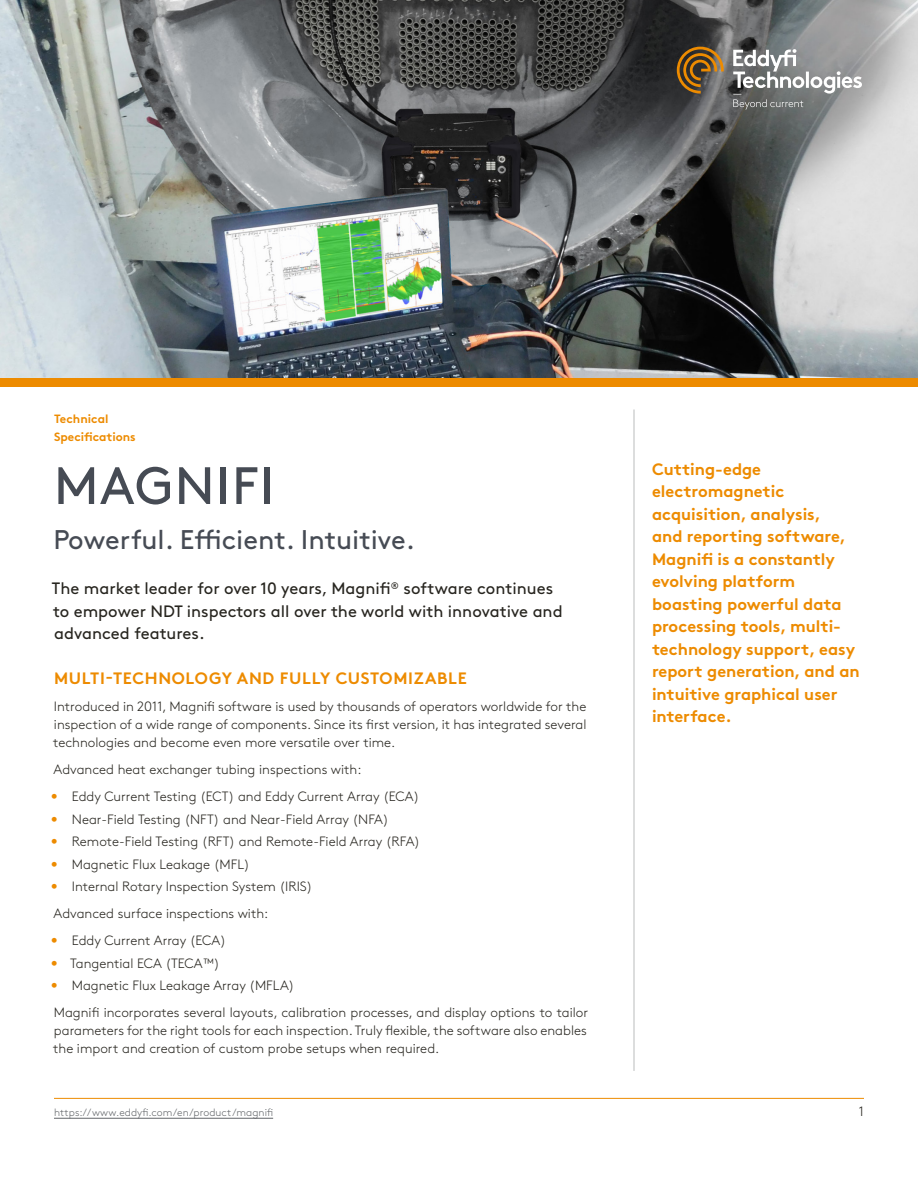
<style>
.page{position:relative;width:918px;height:1188px;background:#fff}
.page>*{position:absolute;margin:0;border:0;box-sizing:border-box;transform-origin:0 0}
.H03_-_35__cap__reg{font:52.5px "Brown Std";letter-spacing:.02em;color:#464b54}
.D02_-_18__reg{font:27px "Brown Std";color:#464b54}
.I02_-_X-ind__0p6__X{font:700 16.5px/22.5px "Brown Std";color:#ed8b00}
.I01_-_X-ind__0p6__BL{font:16.5px/22.5px "Brown Std";color:#27251f}
.SH01_-_11__cap__oran{font:700 16.5px "Brown Std";letter-spacing:.04em;color:#ed8b00}
.B01_-_X-ind__0p6{font:300 13.5px/18px "Brown Std";color:#27251f;text-align:justify}
.T01_-_Type{font:700 12px/18px "Brown Std";color:#ed8b00}
.B01_-_X-ind__0p6-2{font:300 10.5px "Brown Std";letter-spacing:.005em;color:#63666a}
.s1{color:#ed8b00}
</style>
<div class="page">
<img style="left:0;top:0;width:918px;height:378px">
<hr style="left:634px;top:410px;width:1px;height:661px;background:#bbbcbc">
<hr style="left:54px;top:1098px;width:810px;height:1px;background:#ed8b00">
<hr style="left:54px;top:1118px;width:219px;height:1px;background:#63666a">
<div style="left:0;top:378px;width:918px;height:9px;background:#ed8b00"></div>
<svg style="left:677px;top:47px;width:47px;height:47px;background:#795d36"></svg>
<svg style="left:733px;top:49px;width:129px;height:61px;background:#969898"></svg>
<p class="T01_-_Type" style="left:54px;top:410px;width:83px">Technical<br>Specifications</p>
<p class="H03_-_35__cap__reg" style="left:54px;top:455px;width:222px">MAGNIFI</p>
<p class="D02_-_18__reg" style="left:53px;top:524px;width:363px">Powerful. Efficient. Intuitive.</p>
<p class="I01_-_X-ind__0p6__BL" style="left:52px;top:577px;width:512px">The market leader for over 10 years, Magnifi<sup>®</sup> software continues to empower NDT inspectors all over the world with innovative and advanced features.</p>
<p class="SH01_-_11__cap__oran" style="left:54px;top:668px;width:414px">MULTI-TECHNOLOGY AND FULLY CUSTOMIZABLE</p>
<p class="B01_-_X-ind__0p6" style="left:53px;top:698px;width:535px">Introduced in 2011, Magnifi software is used by thousands of operators worldwide for the inspection of a wide range of components. Since its first version, it has integrated several technologies and become even more versatile over time.</p>
<p class="B01_-_X-ind__0p6" style="left:54px;top:761px;width:309px">Advanced heat exchanger tubing inspections with:</p>
<p class="B01_-_X-ind__0p6" style="left:51px;top:788px;width:370px"><span class="s1">•</span> Eddy Current Testing (ECT) and Eddy Current Array (ECA)</p>
<p class="B01_-_X-ind__0p6" style="left:51px;top:810px;width:340px"><span class="s1">•</span> Near-Field Testing (NFT) and Near-Field Array (NFA)</p>
<p class="B01_-_X-ind__0p6" style="left:51px;top:833px;width:371px"><span class="s1">•</span> Remote-Field Testing (RFT) and Remote-Field Array (RFA)</p>
<p class="B01_-_X-ind__0p6" style="left:51px;top:855px;width:201px"><span class="s1">•</span> Magnetic Flux Leakage (MFL)</p>
<p class="B01_-_X-ind__0p6" style="left:51px;top:878px;width:263px"><span class="s1">•</span> Internal Rotary Inspection System (IRIS)</p>
<p class="B01_-_X-ind__0p6" style="left:54px;top:905px;width:216px">Advanced surface inspections with:</p>
<p class="B01_-_X-ind__0p6" style="left:51px;top:932px;width:177px"><span class="s1">•</span> Eddy Current Array (ECA)</p>
<p class="B01_-_X-ind__0p6" style="left:51px;top:954px;width:171px"><span class="s1">•</span> Tangential ECA (TECA™)</p>
<p class="B01_-_X-ind__0p6" style="left:51px;top:977px;width:245px"><span class="s1">•</span> Magnetic Flux Leakage Array (MFLA)</p>
<p class="B01_-_X-ind__0p6" style="left:53px;top:1004px;width:537px">Magnifi incorporates several layouts, calibration processes, and display options to tailor parameters for the right tools for each inspection. Truly flexible, the software also enables the import and creation of custom probe setups when required.</p>
<p class="B01_-_X-ind__0p6-2" style="left:54px;top:1106px;width:221px">https://www.eddyfi.com/en/product/magnifi</p>
<p class="I02_-_X-ind__0p6__X" style="left:652px;top:458px;width:209px">Cutting-edge electromagnetic acquisition, analysis,<br>and reporting software,<br>Magnifi is a constantly evolving platform boasting powerful data processing tools, multi&shy;technology support, easy report generation, and an intuitive graphical user interface.</p>
<p class="B01_-_X-ind__0p6" style="left:859px;top:1103px;width:7px">1</p>
</div>
